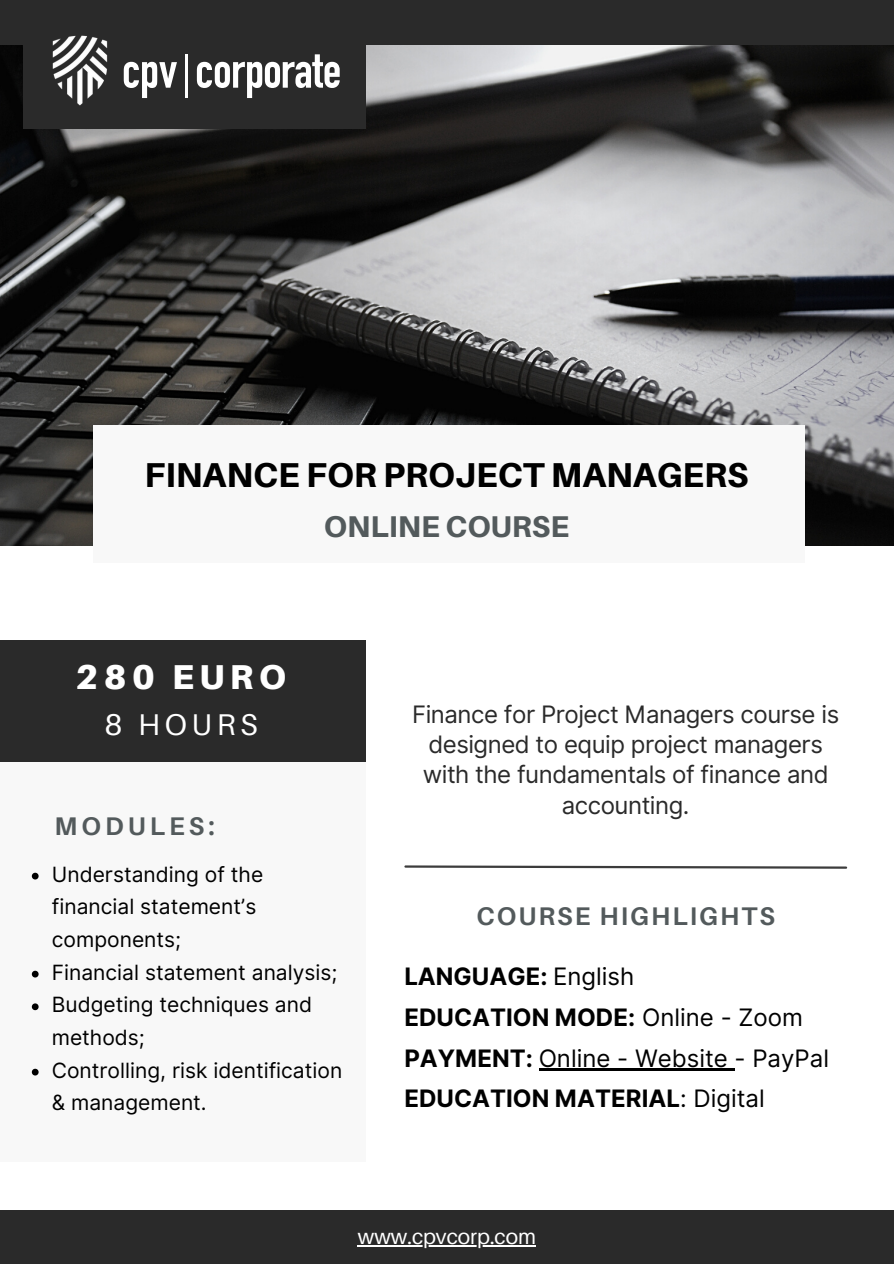
<style>
.page{position:relative;width:894px;height:1264px;background:#fff}
.page>*{position:absolute;margin:0;border:0;box-sizing:border-box;transform-origin:0 0}
.t1{font:800 34.5px "Aileron";color:#000}
.t2{font:900 34.5px "Aileron";letter-spacing:.16em;color:#fff}
.t3{font:800 30px "Aileron";color:#535a5c}
.t4{font:30px "Aileron";letter-spacing:.16em;color:#fff}
.t5{font:700 25.5px "Aileron";letter-spacing:.08em;color:#535a5c}
.t6{font:700 25.5px "Aileron";letter-spacing:.16em;color:#535a5c}
.t7{font:24px/30.5px "Inter";letter-spacing:-.02em;color:#2a2a2a;text-align:center}
.t8{font:700 24px/40.5px "Inter";color:#000}
.t9{font:21px/32.7px "Inter";color:#000}
.t10{font:21px "Aileron";color:#fff}
.s1{font-weight:400}
</style>
<div class="page">
<div style="left:0;top:0;width:893px;height:53px;background:#2a2a2a"></div>
<img style="left:0;top:45px;width:893px;height:500px">
<div style="left:93px;top:425px;width:711px;height:137px;background:#f8f8f8"></div>
<div style="left:23px;top:0;width:342px;height:128px;background:#2a2a2a"></div>
<div style="left:0;top:640px;width:366px;height:122px;background:#2a2a2a"></div>
<div style="left:0;top:762px;width:366px;height:399px;background:#f8f8f8"></div>
<svg style="left:124px;top:62px;width:53px;height:36px"></svg>
<svg style="left:197px;top:54px;width:142px;height:44px"></svg>
<hr style="left:185px;top:54px;width:3px;height:44px;background:#fff">
<img style="left:53px;top:35px;width:55px;height:70px">
<svg style="left:404px;top:865px;width:444px;height:4px"></svg>
<div style="left:0;top:1210px;width:893px;height:53px;background:#2a2a2a"></div>
<hr style="left:358px;top:1245px;width:178px;height:1px;background:#fff">
<svg style="left:32px;top:872px;width:7px;height:7px"></svg>
<svg style="left:32px;top:970px;width:7px;height:7px"></svg>
<svg style="left:32px;top:1003px;width:7px;height:7px"></svg>
<svg style="left:32px;top:1068px;width:7px;height:7px"></svg>
<hr style="left:538px;top:1068px;width:196px;height:3px;background:#000">
<h1 class="t1" style="left:144px;top:454px;width:605px">FINANCE FOR PROJECT MANAGERS</h1>
<h2 class="t3" style="left:324px;top:507px;width:247px">ONLINE COURSE</h2>
<h1 class="t2" style="left:76px;top:655px;width:212px">280 EURO</h1>
<h2 class="t4" style="left:105px;top:706px;width:154px">8 HOURS</h2>
<p class="t6" style="left:54px;top:810px;width:162px">MODULES:</p>
<p class="t9" style="left:52px;top:857px;width:292px">Understanding of the financial statement’s components;<br>Financial statement analysis;<br>Budgeting techniques and methods;<br>Controlling, risk identification &amp; management.</p>
<p class="t7" style="left:412px;top:698px;width:428px">Finance for Project Managers course is designed to equip project managers with the fundamentals of finance and accounting.</p>
<p class="t5" style="left:476px;top:900px;width:300px">COURSE HIGHLIGHTS</p>
<p class="t8" style="left:404px;top:956px;width:426px">LANGUAGE: <span class="s1">English<br></span>EDUCATION MODE: <span class="s1">Online - Zoom<br></span>PAYMENT: <span class="s1">Online - Website - PayPal<br></span>EDUCATION MATERIAL<span class="s1">: Digital</span></p>
<p class="t10" style="left:358px;top:1223px;width:180px">www.cpvcorp.com</p>
</div>
